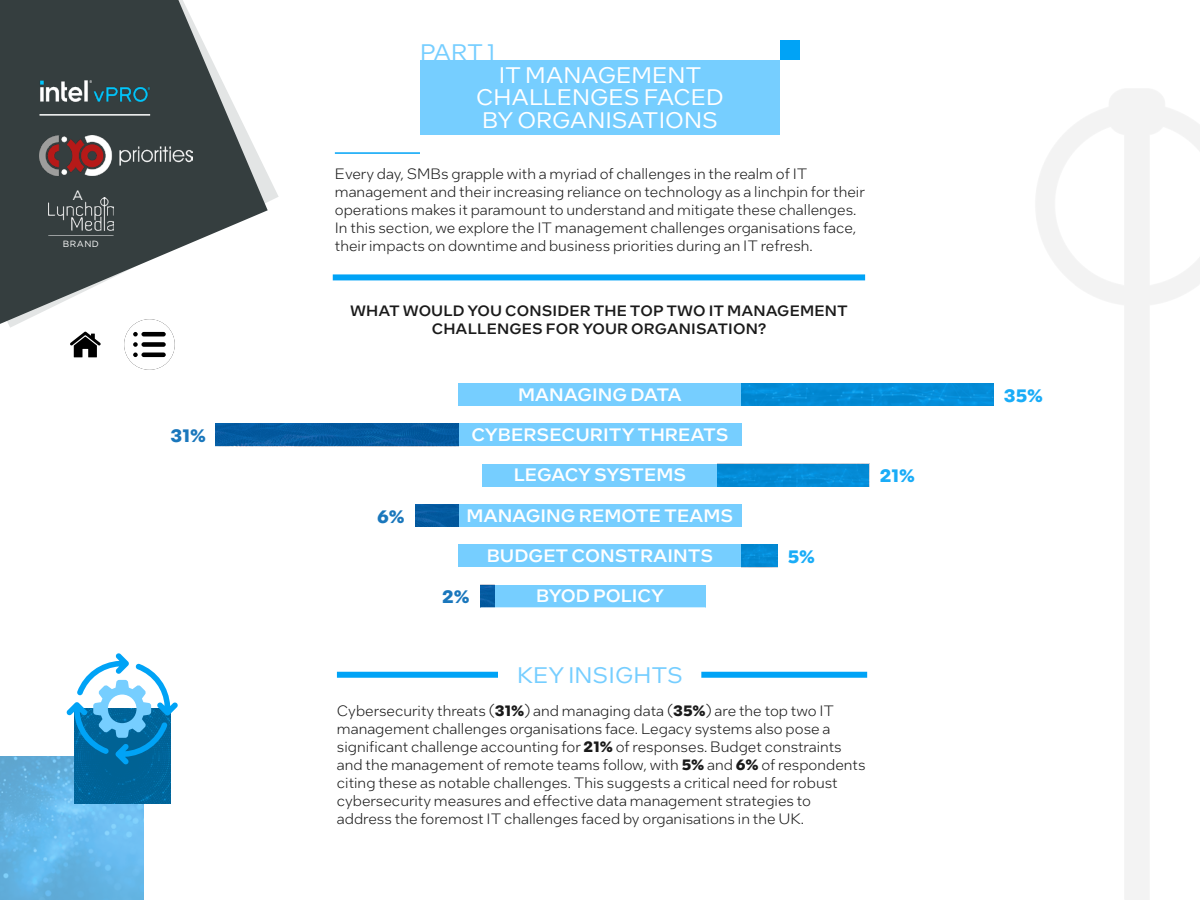
<style>
.page{position:relative;width:1200px;height:900px;background:#fff}
.page>*{position:absolute;margin:0;border:0;box-sizing:border-box;transform-origin:0 0}
.t1{font:22.5px/22.5px "Intel One Text";color:#fff;text-align:center}
.t2{font:22.5px "Intel One Text";color:#76ceff}
.t3{font:500 18px "Intel One Text";color:#fff}
.t4{font:500 18px "Intel One Text";letter-spacing:-.02em;color:#fff}
.t5{font:700 18px "Intel One Text";color:#1aacf7}
.t6{font:700 18px "Intel One Text";color:#1a77bc}
.t7{font:300 15px/18px "Intel One Text";color:#1a1a1a}
.t8{font:500 15px/18px "Intel One Text";letter-spacing:.01em;color:#1a1a1a;text-align:center}
.t9{font:13.5px "Gotham";color:#fff}
.t10{font:9px "Gotham";letter-spacing:.05em;color:#fff}
.s1{font-weight:700}
</style>
<div class="page">
<svg style="left:0;top:0;width:268px;height:327px;fill:#353e3f"></svg>
<img style="left:39px;top:135px;width:154px;height:40px">
<hr style="left:39px;top:114px;width:111px;height:2px;background:#fff">
<img style="left:48px;top:197px;width:66px;height:33px">
<svg style="left:48px;top:235px;width:66px;height:1px"></svg>
<img style="left:39px;top:81px;width:111px;height:20px">
<img style="left:993px;top:89px;width:207px;height:811px">
<img style="left:0;top:756px;width:144px;height:144px">
<img style="left:75px;top:764px;width:96px;height:40px">
<svg style="left:66px;top:653px;width:112px;height:111px"></svg>
<div style="left:420px;top:60px;width:360px;height:75px;background:#76ceff"></div>
<div style="left:780px;top:40px;width:20px;height:20px;background:#00a3f6"></div>
<hr style="left:335px;top:152px;width:85px;height:2px;background:#00a3f6">
<div style="left:333px;top:274px;width:532px;height:6px;background:#00a3f6"></div>
<div style="left:337px;top:672px;width:161px;height:6px;background:#00a3f6"></div>
<div style="left:701px;top:672px;width:166px;height:6px;background:#00a3f6"></div>
<div style="left:458px;top:424px;width:284px;height:22px;background:#76ceff"></div>
<div style="left:458px;top:545px;width:284px;height:22px;background:#76ceff"></div>
<div style="left:482px;top:464px;width:236px;height:22px;background:#76ceff"></div>
<div style="left:458px;top:504px;width:284px;height:23px;background:#76ceff"></div>
<div style="left:458px;top:383px;width:284px;height:23px;background:#76ceff"></div>
<div style="left:494px;top:585px;width:212px;height:22px;background:#76ceff"></div>
<img style="left:480px;top:585px;width:15px;height:22px">
<img style="left:741px;top:383px;width:252px;height:23px">
<img style="left:415px;top:504px;width:44px;height:23px">
<img style="left:718px;top:464px;width:151px;height:22px">
<img style="left:741px;top:545px;width:36px;height:22px">
<img style="left:215px;top:424px;width:244px;height:22px">
<svg style="left:60px;top:319px;width:51px;height:39px"></svg>
<svg style="left:124px;top:319px;width:51px;height:51px"></svg>
<p class="t9" style="left:72px;top:186px;width:12px">A</p>
<p class="t10" style="left:63px;top:238px;width:37px">BRAND</p>
<p class="t6" style="left:171px;top:423px;width:37px">31%</p>
<h1 class="t2" style="left:420px;top:37px;width:77px">PART 1</h1>
<h1 class="t1" style="left:476px;top:63px;width:249px">IT MANAGEMENT<br>CHALLENGES FACED<br>BY ORGANISATIONS</h1>
<p class="t7" style="left:335px;top:164px;width:531px">Every day, SMBs grapple with a myriad of challenges in the realm of IT management and their increasing reliance on technology as a linchpin for their operations makes it paramount to understand and mitigate these challenges.<br>In this section, we explore the IT management challenges organisations face, their impacts on downtime and business priorities during an IT refresh.</p>
<p class="t8" style="left:350px;top:301px;width:499px">WHAT WOULD YOU CONSIDER THE TOP TWO IT MANAGEMENT<br>CHALLENGES FOR YOUR ORGANISATION?</p>
<p class="t6" style="left:377px;top:503px;width:29px">6%</p>
<p class="t3" style="left:518px;top:382px;width:165px">MANAGING DATA</p>
<p class="t3" style="left:471px;top:422px;width:259px">CYBERSECURITY THREATS</p>
<p class="t4" style="left:514px;top:463px;width:174px">LEGACY SYSTEMS</p>
<p class="t3" style="left:466px;top:503px;width:269px">MANAGING REMOTE TEAMS</p>
<p class="t6" style="left:442px;top:584px;width:29px">2%</p>
<p class="t3" style="left:487px;top:543px;width:228px">BUDGET CONSTRAINTS</p>
<p class="t3" style="left:536px;top:584px;width:129px">BYOD POLICY</p>
<p class="t5" style="left:788px;top:544px;width:29px">5%</p>
<p class="t5" style="left:880px;top:463px;width:37px">21%</p>
<h1 class="t2" style="left:517px;top:660px;width:167px">KEY INSIGHTS</h1>
<p class="t7" style="left:337px;top:701px;width:530px">Cybersecurity threats (<span class="s1">31%</span>) and managing data (<span class="s1">35%</span>) are the top two IT management challenges organisations face. Legacy systems also pose a significant challenge accounting for <span class="s1">21%</span> of responses. Budget constraints and the management of remote teams follow, with <span class="s1">5%</span> and <span class="s1">6%</span> of respondents citing these as notable challenges. This suggests a critical need for robust cybersecurity measures and effective data management strategies to address the foremost IT challenges faced by organisations in the UK.</p>
<p class="t5" style="left:1004px;top:382px;width:41px">35%</p>
</div>
